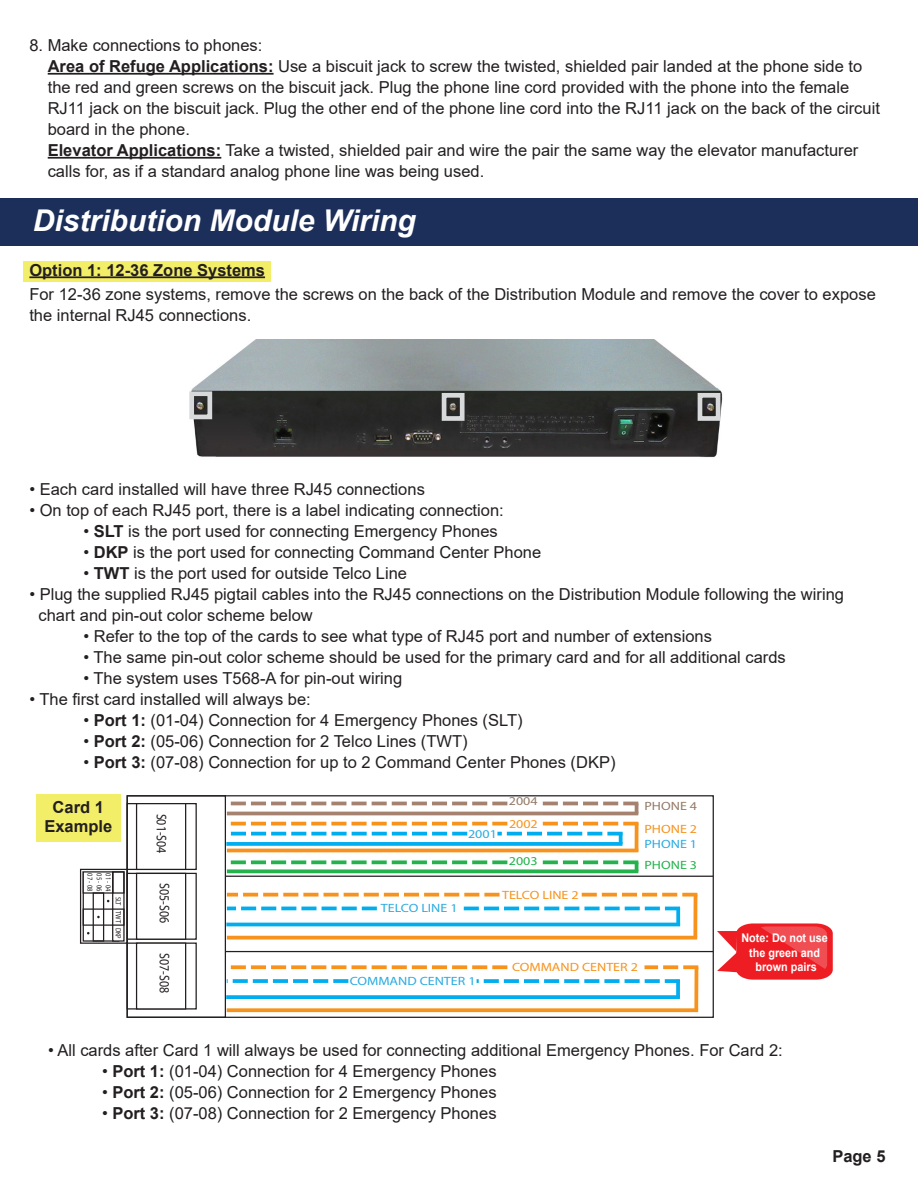
<style>
.page{position:relative;width:918px;height:1188px;background:#fff}
.page>*{position:absolute;margin:0;border:0;box-sizing:border-box;transform-origin:0 0}
.t1{font:italic 700 30px "Arial";color:#fff}
.t2{font:16.5px/21px "Arial";color:#231f20}
.t3{font:700 16.5px/19.5px "Arial";color:#231f20;text-align:center}
.t4{font:13.95px "Myriad";color:#231f20;scale:.85 1}
.t5{font:12px "Myriad";color:#2aabe1;scale:1.17 1}
.t6{font:12px "Myriad";color:#f7931d;scale:1.17 1}
.t7{font:700 12px/14.4px "Arial";color:#fff;text-align:center;scale:.9 1}
.t8{font:12px "Myriad";color:#23b24b;scale:1.17 1}
.t9{font:12px "Myriad";color:#947966;scale:1.17 1}
.t10{font:7.5px "Myriad";color:#231f20;scale:.85 1}
.s1{font-weight:700}
</style>
<div class="page">
<div style="left:23px;top:261px;width:248px;height:21px;background:#f3ee67"></div>
<div style="left:0;top:198px;width:918px;height:48px;background:#1c2f5a"></div>
<hr style="left:29px;top:276px;width:236px;height:2px;background:#231f20">
<hr style="left:48px;top:73px;width:226px;height:2px;background:#231f20">
<hr style="left:48px;top:157px;width:173px;height:2px;background:#231f20">
<img style="left:190px;top:340px;width:533px;height:118px">
<div style="left:189px;top:391px;width:23px;height:28px;border:5px solid #d8d9db"></div>
<div style="left:442px;top:393px;width:23px;height:28px;border:5px solid #d8d9db"></div>
<div style="left:698px;top:393px;width:22px;height:28px;border:5px solid #d8d9db"></div>
<hr style="left:223px;top:876px;width:490px;height:1px;background:#231f20">
<hr style="left:225px;top:951px;width:488px;height:1px;background:#231f20">
<svg style="left:230px;top:860px;width:277px;height:4px"></svg>
<svg style="left:227px;top:869px;width:411px;height:4px"></svg>
<svg style="left:230px;top:802px;width:277px;height:3px"></svg>
<hr style="left:227px;top:812px;width:411px;height:3px;background:#a58270">
<div style="left:127px;top:803px;width:70px;height:67px;border:1px solid #231f20"></div>
<div style="left:136px;top:803px;width:50px;height:67px;border:1px solid #231f20"></div>
<div style="left:127px;top:873px;width:70px;height:67px;border:1px solid #231f20"></div>
<div style="left:136px;top:873px;width:50px;height:67px;border:1px solid #231f20"></div>
<div style="left:127px;top:943px;width:70px;height:67px;border:1px solid #231f20"></div>
<div style="left:136px;top:943px;width:50px;height:67px;border:1px solid #231f20"></div>
<svg style="left:230px;top:965px;width:277px;height:4px"></svg>
<svg style="left:227px;top:1008px;width:471px;height:4px;background:#f79c30"></svg>
<svg style="left:227px;top:979px;width:121px;height:4px"></svg>
<svg style="left:226px;top:995px;width:454px;height:4px;background:#0eb2ef"></svg>
<div style="left:80px;top:869px;width:48px;height:75px;border:1px solid #231f20"></div>
<div style="left:83px;top:871px;width:36px;height:71px;border:1px solid #231f20"></div>
<div style="left:113px;top:872px;width:11px;height:69px;background:#fff"></div>
<div style="left:112px;top:871px;width:13px;height:71px;border:1px solid #231f20"></div>
<div style="left:83px;top:871px;width:30px;height:23px;border:1px solid #231f20"></div>
<div style="left:83px;top:908px;width:42px;height:18px;border:1px solid #231f20"></div>
<div style="left:93px;top:892px;width:11px;height:50px;border:1px solid #231f20"></div>
<div style="left:112px;top:871px;width:13px;height:23px;border:1px solid #231f20"></div>
<svg style="left:676px;top:983px;width:4px;height:15px"></svg>
<svg style="left:694px;top:969px;width:4px;height:41px"></svg>
<svg style="left:645px;top:965px;width:53px;height:4px"></svg>
<svg style="left:477px;top:979px;width:203px;height:4px"></svg>
<div style="left:127px;top:795px;width:587px;height:223px;border:1px solid #231f20"></div>
<svg style="left:227px;top:893px;width:273px;height:4px"></svg>
<svg style="left:227px;top:936px;width:470px;height:4px;background:#f7a038"></svg>
<svg style="left:227px;top:907px;width:150px;height:3px"></svg>
<hr style="left:226px;top:923px;width:454px;height:3px;background:#00aeef">
<svg style="left:676px;top:910px;width:4px;height:13px"></svg>
<svg style="left:693px;top:897px;width:4px;height:41px"></svg>
<svg style="left:576px;top:893px;width:121px;height:4px"></svg>
<svg style="left:463px;top:907px;width:217px;height:3px"></svg>
<svg style="left:230px;top:822px;width:277px;height:3px"></svg>
<hr style="left:227px;top:849px;width:411px;height:3px;background:#f7931d">
<svg style="left:230px;top:832px;width:237px;height:4px"></svg>
<svg style="left:226px;top:842px;width:397px;height:4px;background:#0eb2ef"></svg>
<svg style="left:619px;top:836px;width:4px;height:8px"></svg>
<svg style="left:635px;top:823px;width:4px;height:29px"></svg>
<svg style="left:542px;top:822px;width:96px;height:3px"></svg>
<svg style="left:497px;top:832px;width:126px;height:4px"></svg>
<svg style="left:542px;top:860px;width:96px;height:11px"></svg>
<svg style="left:539px;top:802px;width:99px;height:10px"></svg>
<svg style="left:717px;top:923px;width:116px;height:57px;background:#f1484d"></svg>
<div style="left:36px;top:795px;width:85px;height:47px;background:#f3ee67"></div>
<p class="t2" style="left:29px;top:35px;width:234px">8. Make connections to phones:</p>
<p class="t2" style="left:48px;top:56px;width:816px"><span class="s1">Area of Refuge Applications:</span> Use a biscuit jack to screw the twisted, shielded pair landed at the phone side to</p>
<p class="t2" style="left:48px;top:77px;width:803px">the red and green screws on the biscuit jack. Plug the phone line cord provided with the phone into the female</p>
<p class="t2" style="left:48px;top:98px;width:834px">RJ11 jack on the biscuit jack. Plug the other end of the phone line cord into the RJ11 jack on the back of the circuit</p>
<p class="t2" style="left:48px;top:119px;width:144px">board in the phone.</p>
<p class="t2" style="left:48px;top:140px;width:812px"><span class="s1">Elevator Applications:</span> Take a twisted, shielded pair and wire the pair the same way the elevator manufacturer</p>
<p class="t2" style="left:48px;top:161px;width:438px">calls for, as if a standard analog phone line was being used.</p>
<p class="t1" style="left:33px;top:201px;width:385px">Distribution Module Wiring</p>
<p class="t3" style="left:29px;top:260px;width:237px">Option 1: 12-36 Zone Systems</p>
<p class="t2" style="left:29px;top:283px;width:848px">For 12-36 zone systems, remove the screws on the back of the Distribution Module and remove the cover to expose the internal RJ45 connections.</p>
<p class="t2" style="left:29px;top:478px;width:397px">• Each card installed will have three RJ45 connections</p>
<p class="t2" style="left:29px;top:499px;width:476px">• On top of each RJ45 port, there is a label indicating connection:</p>
<p class="t2" style="left:83px;top:520px;width:416px">• <span class="s1">SLT</span> is the port used for connecting Emergency Phones</p>
<p class="t2" style="left:83px;top:541px;width:459px">• <span class="s1">DKP</span> is the port used for connecting Command Center Phone</p>
<p class="t2" style="left:83px;top:562px;width:325px">• <span class="s1">TWT</span> is the port used for outside Telco Line</p>
<p class="t2" style="left:39px;top:583px;width:807px;text-indent:-9px">• Plug the supplied RJ45 pigtail cables into the RJ45 connections on the Distribution Module following the wiring chart and pin-out color scheme below</p>
<p class="t2" style="left:83px;top:625px;width:630px">• Refer to the top of the cards to see what type of RJ45 port and number of extensions</p>
<p class="t2" style="left:83px;top:646px;width:704px">• The same pin-out color scheme should be used for the primary card and for all additional cards</p>
<p class="t2" style="left:83px;top:667px;width:320px">• The system uses T568-A for pin-out wiring</p>
<p class="t2" style="left:29px;top:688px;width:283px">• The first card installed will always be:</p>
<p class="t2" style="left:83px;top:709px;width:441px">• <span class="s1">Port 1:</span> (01-04) Connection for 4 Emergency Phones (SLT)</p>
<p class="t2" style="left:83px;top:730px;width:386px">• <span class="s1">Port 2:</span> (05-06) Connection for 2 Telco Lines (TWT)</p>
<p class="t2" style="left:83px;top:751px;width:534px">• <span class="s1">Port 3:</span> (07-08) Connection for up to 2 Command Center Phones (DKP)</p>
<p class="t3" style="left:44px;top:797px;width:69px">Card 1<br>Example</p>
<p class="t10" style="left:95px;top:873px;width:23px;rotate:90deg">07 - 08</p>
<p class="t10" style="left:104px;top:873px;width:23px;rotate:90deg">05 - 06</p>
<p class="t10" style="left:113px;top:873px;width:23px;rotate:90deg">01 - 04</p>
<p class="t10" style="left:123px;top:897px;width:51px;rotate:90deg">SLT TWT DKP</p>
<p class="t4" style="left:170px;top:814px;width:49px;rotate:90deg">S01-S04</p>
<p class="t4" style="left:173px;top:883px;width:49px;rotate:90deg">S05-S06</p>
<p class="t4" style="left:173px;top:953px;width:49px;rotate:90deg">S07-S08</p>
<p class="t5" style="left:381px;top:901px;width:67px">TELCO LINE 1</p>
<p class="t9" style="left:509px;top:794px;width:26px">2004</p>
<p class="t5" style="left:468px;top:826px;width:26px">2001</p>
<p class="t6" style="left:509px;top:816px;width:26px">2002</p>
<p class="t8" style="left:509px;top:854px;width:26px">2003</p>
<p class="t6" style="left:502px;top:887px;width:67px">TELCO LINE 2</p>
<p class="t9" style="left:645px;top:799px;width:46px">PHONE 4</p>
<p class="t6" style="left:645px;top:822px;width:46px">PHONE 2</p>
<p class="t8" style="left:645px;top:857px;width:46px">PHONE 3</p>
<p class="t5" style="left:645px;top:836px;width:46px">PHONE 1</p>
<p class="t5" style="left:350px;top:974px;width:109px">COMMAND CENTER 1</p>
<p class="t6" style="left:512px;top:959px;width:109px">COMMAND CENTER 2</p>
<p class="t7" style="left:741px;top:931px;width:98px">Note: Do not use the green and brown pairs</p>
<p class="t2" style="left:48px;top:1040px;width:736px">• All cards after Card 1 will always be used for connecting additional Emergency Phones. For Card 2:</p>
<p class="t2" style="left:102px;top:1061px;width:396px">• <span class="s1">Port 1:</span> (01-04) Connection for 4 Emergency Phones</p>
<p class="t2" style="left:102px;top:1082px;width:396px">• <span class="s1">Port 2:</span> (05-06) Connection for 2 Emergency Phones</p>
<p class="t2" style="left:102px;top:1103px;width:396px">• <span class="s1">Port 3:</span> (07-08) Connection for 2 Emergency Phones</p>
<p class="t3" style="left:832px;top:1147px;width:55px">Page 5</p>
</div>
